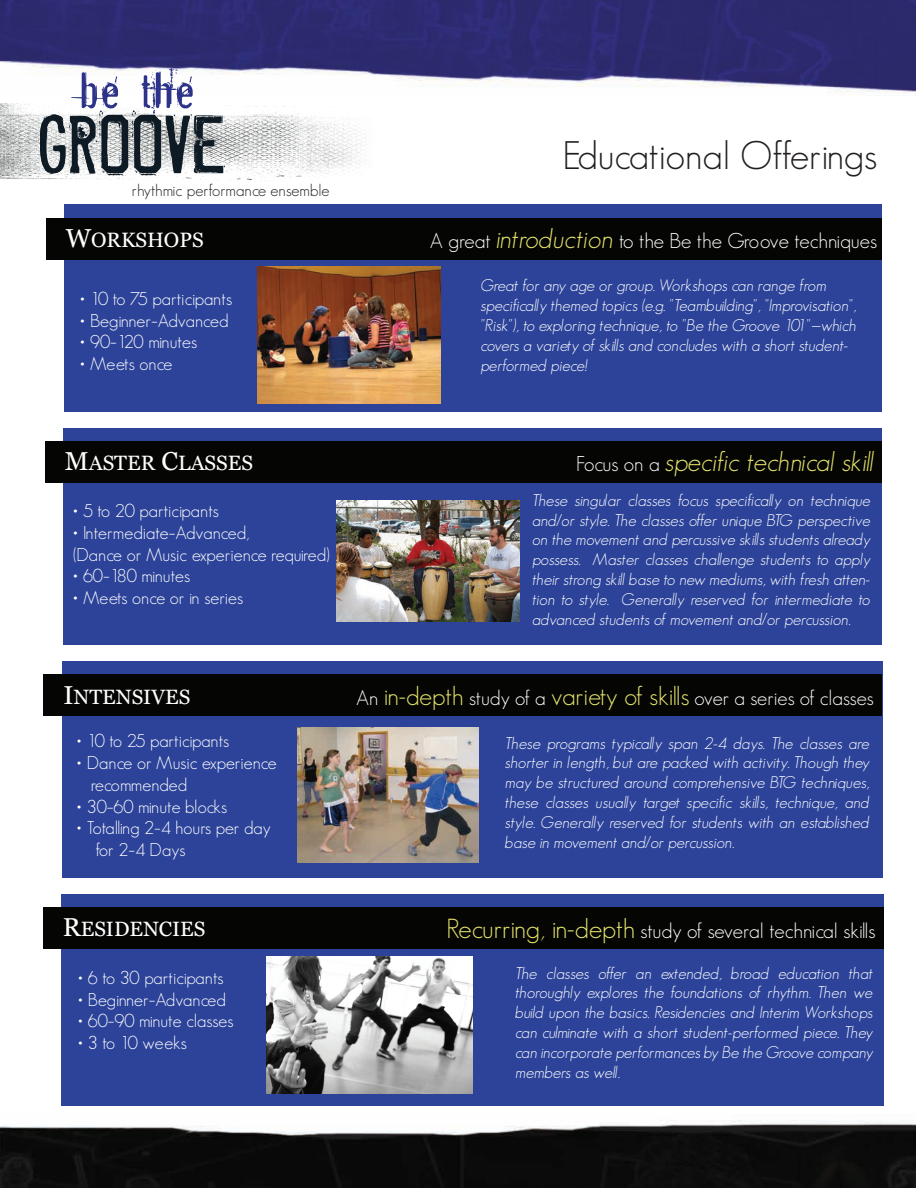
<style>
.page{position:relative;width:918px;height:1188px;background:#fff}
.page>*{position:absolute;margin:0;border:0;box-sizing:border-box;transform-origin:0 0}
.t1{font:56.1px "Astonished";color:#2d3389}
.t2{font:300 39px "Geosans";color:#231f20}
.t3{font:italic 300 27px "Geosans";color:#e5e36a}
.t4{font:300 21px "Geosans";color:#fff}
.t5{font:20.85px "Georgia";color:#fff}
.t6{font:300 20.7px "Geosans";color:#fff}
.t7{font:20.7px "Georgia";color:#fff}
.t8{font:300 18.15px/21.8px "Geosans";color:#fff}
.t9{font:italic 300 16.5px/19.8px "Geosans";color:#fff;text-align:justify}
.t10{font:300 16.5px "Geosans";color:#211e1e}
.s1{font-size:25.95px}
.s2{font-style:italic;font-size:27px;color:#e5e36a}
.s3{font-style:normal;font-size:21px;color:#fff}
.s4{font-size:25.95px;color:#e5e36a}
.s5{font-size:27px;color:#e5e36a}
</style>
<div class="page">
<div style="left:65px;top:204px;width:817px;height:208px;background:#2c4399"></div>
<div style="left:46px;top:218px;width:836px;height:42px;background:#050604"></div>
<img style="left:257px;top:266px;width:183px;height:138px">
<div style="left:63px;top:428px;width:819px;height:217px;background:#2c4399"></div>
<div style="left:45px;top:441px;width:837px;height:42px;background:#050604"></div>
<img style="left:336px;top:500px;width:183px;height:122px">
<div style="left:62px;top:662px;width:820px;height:216px;background:#2c4399"></div>
<div style="left:44px;top:675px;width:838px;height:41px;background:#050604"></div>
<img style="left:297px;top:728px;width:182px;height:134px">
<div style="left:61px;top:894px;width:822px;height:212px;background:#2c4399"></div>
<div style="left:43px;top:907px;width:840px;height:42px;background:#050604"></div>
<img style="left:267px;top:957px;width:205px;height:137px">
<img style="left:0;top:0;width:916px;height:96px">
<img style="left:0;top:1120px;width:916px;height:67px">
<img style="left:0;top:103px;width:367px;height:78px">
<img style="left:40px;top:110px;width:185px;height:65px">
<h1 class="t1" style="left:78px;top:58px;width:118px">be the</h1>
<p class="t10" style="left:132px;top:181px;width:199px">rhythmic performance ensemble</p>
<h2 class="t2" style="left:563px;top:133px;width:316px">Educational Offerings</h2>
<p class="t5" style="left:66px;top:228px;width:139px"><span class="s1">W</span>ORKSHOPS</p>
<p class="t4" style="left:430px;top:229px;width:449px">A great <span class="s2">introduction</span> to the Be the Groove techniques</p>
<p class="t8" style="left:80px;top:288px;width:153px">• 10 to 75 participants</p>
<p class="t8" style="left:80px;top:309px;width:150px">• Beginner–Advanced</p>
<p class="t8" style="left:80px;top:331px;width:118px">• 90–120 minutes</p>
<p class="t8" style="left:80px;top:353px;width:94px">• Meets once</p>
<p class="t9" style="left:481px;top:276px;width:377px;text-align:left">Great for any age or group. Workshops can range from specifically themed topics (e.g. "Teambuilding", "Improvisation", "Risk"), to exploring technique, to "Be the Groove 101"—which covers a variety of skills and concludes with a short student&shy;performed piece!</p>
<p class="t7" style="left:65px;top:451px;width:190px"><span class="s1">M</span>ASTER <span class="s1">C</span>LASSES</p>
<h3 class="t3" style="left:576px;top:446px;width:300px"><span class="s3">Focus on a</span> specific technical skill</h3>
<p class="t8" style="left:73px;top:500px;width:147px">• 5 to 20 participants</p>
<p class="t8" style="left:73px;top:522px;width:258px">• Intermediate–Advanced,<br>(Dance or Music experience required)</p>
<p class="t8" style="left:73px;top:565px;width:119px">• 60–180 minutes</p>
<p class="t8" style="left:73px;top:587px;width:172px">• Meets once or in series</p>
<p class="t9" style="left:532px;top:490px;width:340px">These singular classes focus specifically on technique and/or style. The classes offer unique BTG perspective on the movement and percussive skills students already possess. Master classes challenge students to apply their strong skill base to new mediums, with fresh atten&shy;tion to style. Generally reserved for intermediate to advanced students of movement and/or percussion.</p>
<p class="t7" style="left:64px;top:685px;width:128px"><span class="s1">I</span>NTENSIVES</p>
<p class="t6" style="left:356px;top:686px;width:519px">An <span class="s4">in-depth</span> study of a <span class="s4">variety of skills</span> over a series of classes</p>
<p class="t8" style="left:77px;top:730px;width:154px">• 10 to 25 participants</p>
<p class="t8" style="left:91px;top:752px;width:187px;text-indent:-14px">• Dance or Music experience recommended</p>
<p class="t8" style="left:77px;top:795px;width:152px">• 30–60 minute blocks</p>
<p class="t8" style="left:95px;top:817px;width:177px;text-indent:-18px">• Totalling 2–4 hours per day for 2–4 Days</p>
<p class="t9" style="left:505px;top:733px;width:366px">These programs typically span 2-4 days. The classes are shorter in length, but are packed with activity. Though they may be structured around comprehensive BTG techniques, these classes usually target specific skills, technique, and style. Generally reserved for students with an established base in movement and/or percussion.</p>
<p class="t7" style="left:63px;top:917px;width:144px"><span class="s1">R</span>ESIDENCIES</p>
<p class="t4" style="left:446px;top:919px;width:431px"><span class="s5">Recurring, in-depth</span> study of several technical skills</p>
<p class="t8" style="left:78px;top:967px;width:147px">• 6 to 30 participants</p>
<p class="t8" style="left:78px;top:988px;width:149px">• Beginner–Advanced</p>
<p class="t8" style="left:78px;top:1010px;width:157px">• 60–90 minute classes</p>
<p class="t8" style="left:78px;top:1032px;width:110px">• 3 to 10 weeks</p>
<p class="t9" style="left:515px;top:963px;width:359px">The classes offer an extended, broad education that thoroughly explores the foundations of rhythm. Then we build upon the basics. Residencies and Interim Workshops can culminate with a short student-performed piece. They can incorporate performances by Be the Groove company members as well.</p>
</div>
